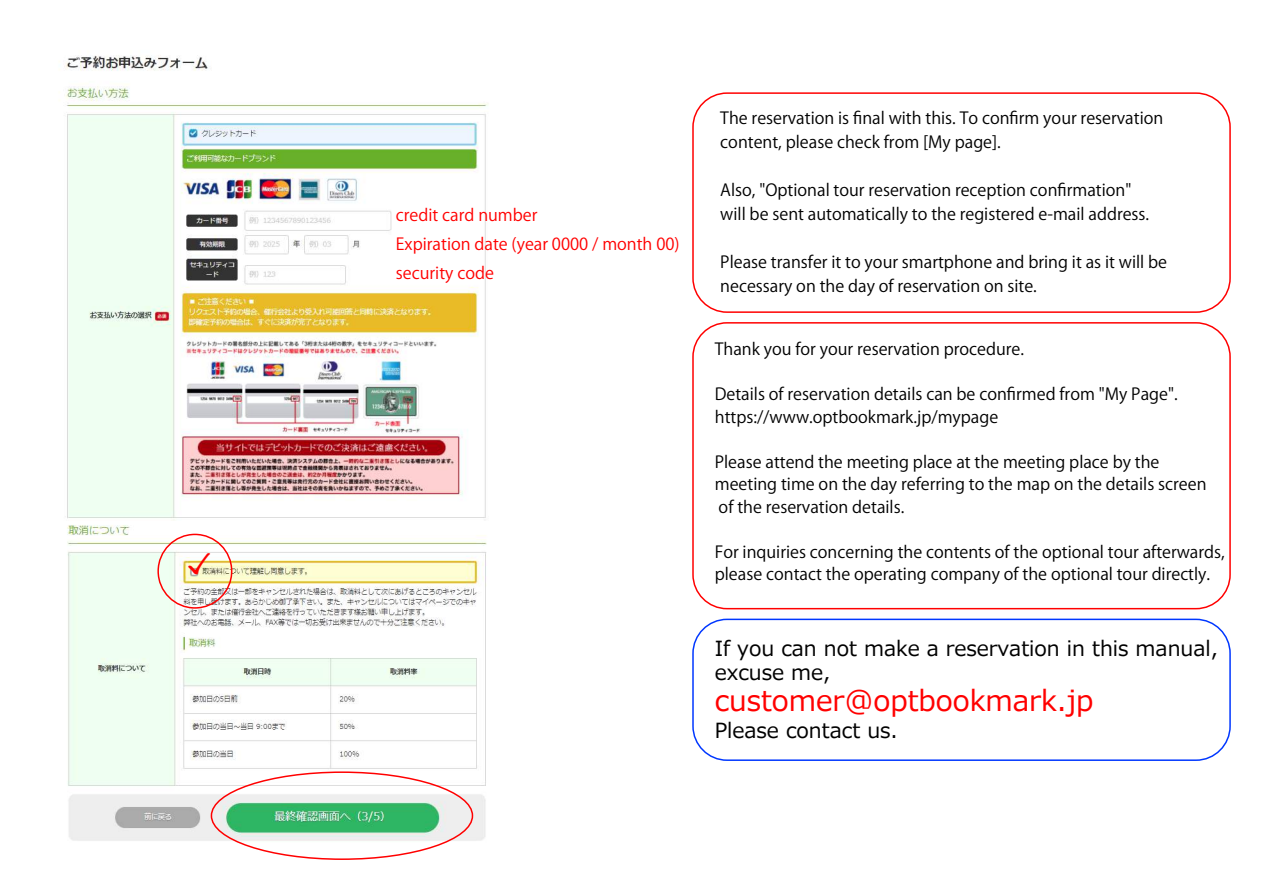
<style>
.page{position:relative;width:1263px;height:893px;background:#fff}
.page>*{position:absolute;margin:0;border:0;box-sizing:border-box;transform-origin:0 0}
.t1{font:28.5px "Meiryo";color:#f00}
.t2{font:20.85px/24.3px "Meiryo";color:#000}
.t3{font:16.5px/22.5px "Koz Go Pr 6 N";color:#000}
.t4{font:16.5px/28.8px "Koz Go Pr 6 N";color:#f00}
</style>
<div class="page">
<img style="left:67px;top:525px;width:420px;height:327px">
<img style="left:64px;top:55px;width:424px;height:465px">
<div style="left:157px;top:534px;width:75px;height:75px;border:2px solid #f00;border-radius:50%"></div>
<div style="left:692px;top:92px;width:539px;height:221px;border:2px solid #f00;border-radius:34px"></div>
<div style="left:692px;top:619px;width:539px;height:142px;border:2px solid #0037ff;border-radius:34px"></div>
<div style="left:692px;top:322px;width:539px;height:287px;border:2px solid #f00;border-radius:34px"></div>
<svg style="left:188px;top:553px;width:22px;height:22px"></svg>
<p class="t4" style="left:396px;top:201px;width:285px">credit card number<br>Expiration date (year 0000 / month 00) security code</p>
<p class="t3" style="left:720px;top:107px;width:444px;line-height:24px">The reservation is final with this. To confirm your reservation content, please check from [My page].</p>
<p class="t3" style="left:720px;top:179px;width:430px;line-height:24px">Also, "Optional tour reservation reception confirmation" will be sent automatically to the registered e-mail address.</p>
<p class="t3" style="left:720px;top:251px;width:448px;line-height:24px">Please transfer it to your smartphone and bring it as it will be necessary on the day of reservation on site.</p>
<p class="t3" style="left:715px;top:338px;width:311px">Thank you for your reservation procedure.</p>
<p class="t3" style="left:715px;top:383px;width:464px">Details of reservation details can be confirmed from "My Page". https://www.optbookmark.jp/mypage</p>
<p class="t3" style="left:715px;top:451px;width:493px">Please attend the meeting place at the meeting place by the meeting time on the day referring to the map on the details screen of the reservation details.</p>
<p class="t3" style="left:715px;top:541px;width:511px">For inquiries concerning the contents of the optional tour afterwards, please contact the operating company of the optional tour directly.</p>
<p class="t2" style="left:715px;top:637px;width:505px">If you can not make a reservation in this manual, excuse me,</p>
<h1 class="t1" style="left:715px;top:681px;width:380px">customer@optbookmark.jp</h1>
<p class="t2" style="left:715px;top:719px;width:185px">Please contact us.</p>
</div>
